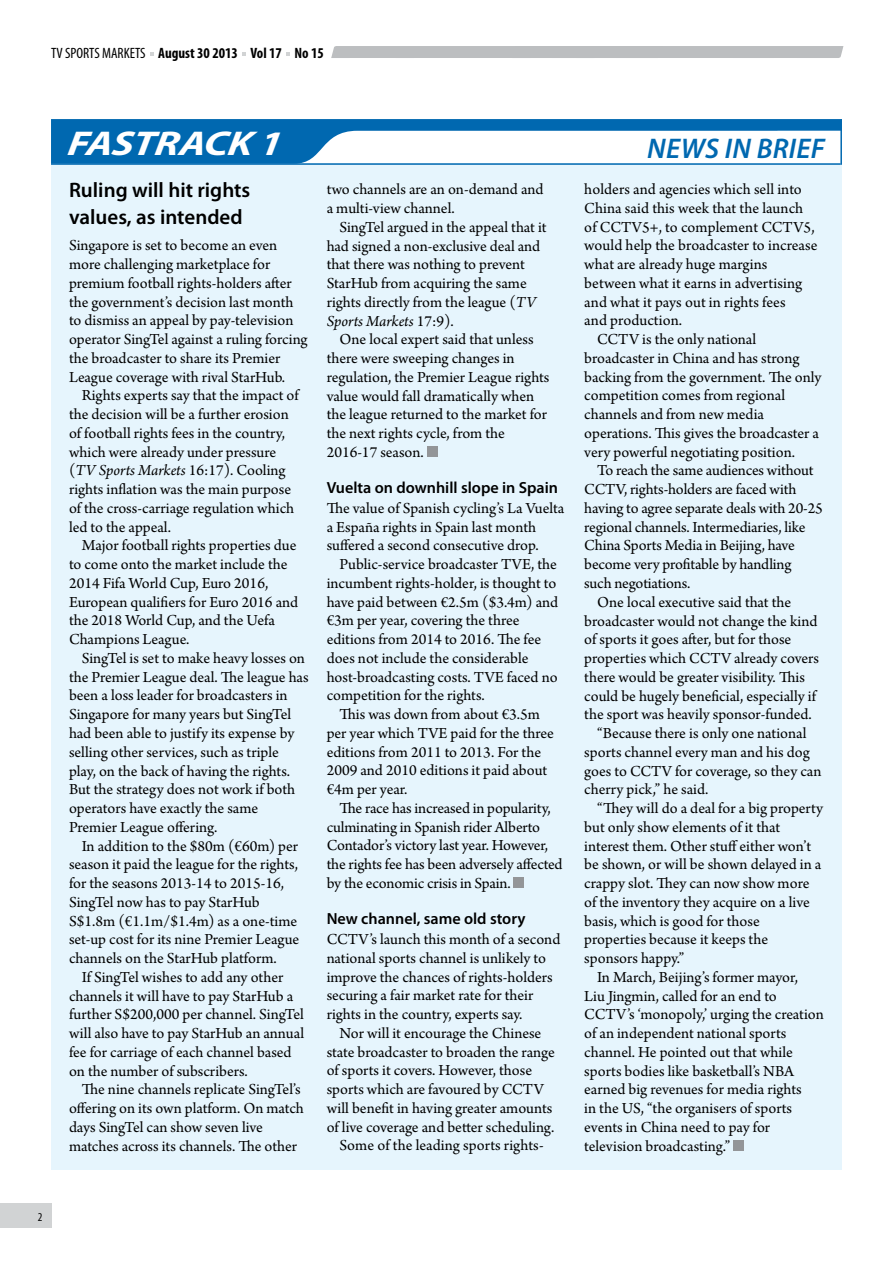
<style>
.page{position:relative;width:893px;height:1263px;background:#fff}
.page>*{position:absolute;margin:0;border:0;box-sizing:border-box;transform-origin:0 0}
.t1{font:italic 700 34.5px "Myriad Pro";letter-spacing:-.01em;color:#fff;scale:1.22 1}
.t2{font:italic 600 28.5px "Myriad Pro";letter-spacing:.01em;color:#0068b0}
.t3{font:600 21px/27px "Myriad Pro";color:#000}
.t4{font:16.2px/18.8px "Arno Pro";color:#000}
.t5{font:600 16.2px "Myriad Pro";color:#000}
.t6{font:700 condensed 15px "Myriad Pro";color:#000}
.t7{font:condensed 12px "Myriad Pro";color:#000}
.s1{font-weight:400}
.s2{font-style:italic}
</style>
<div class="page">
<div style="left:0;top:1204px;width:51px;height:24px;background:#d1d3d4"></div>
<div style="left:331px;top:46px;width:512px;height:12px;background:#bcbec0"></div>
<div style="left:51px;top:163px;width:791px;height:1006px;background:#e6f5fd"></div>
<div style="left:427px;top:446px;width:11px;height:11px;background:#939598"></div>
<div style="left:513px;top:877px;width:11px;height:11px;background:#939598"></div>
<div style="left:733px;top:1140px;width:11px;height:10px;background:#939598"></div>
<svg style="left:51px;top:119px;width:789px;height:44px"></svg>
<hr style="left:51px;top:163px;width:789px;height:2px;background:#0068b0">
<hr style="left:840px;top:119px;width:2px;height:46px;background:#0068b0">
<p class="t6" style="left:51px;top:44px;width:274px"><span class="s1">TV SPORTS MARKETS</span> August 30 2013 Vol 17 No 15</p>
<p class="t7" style="left:38px;top:1209px;width:6px">2</p>
<h1 class="t1" style="left:67px;top:121px;width:182px">FASTRACK 1</h1>
<h2 class="t2" style="left:647px;top:130px;width:179px">NEWS IN BRIEF</h2>
<p class="t3" style="left:69px;top:176px;width:183px">Ruling will hit rights values, as intended</p>
<p class="t4" style="left:69px;top:237px;width:240px">Singapore is set to become an even more challenging marketplace for premium football rights-holders after the government’s decision last month to dismiss an appeal by pay-television operator SingTel against a ruling forcing the broadcaster to share its Premier League coverage with rival StarHub.</p>
<p class="t4" style="left:69px;top:387px;width:231px;text-indent:13px">Rights experts say that the impact of the decision will be a further erosion of football rights fees in the country, which were already under pressure (<span class="s2">TV Sports Markets</span> 16:17). Cooling rights inflation was the main purpose of the cross-carriage regulation which led to the appeal.</p>
<p class="t4" style="left:69px;top:537px;width:231px;text-indent:13px">Major football rights properties due to come onto the market include the<br>2014 Fifa World Cup, Euro 2016,<br>European qualifiers for Euro 2016 and the 2018 World Cup, and the Uefa<br>Champions League.</p>
<p class="t4" style="left:69px;top:649px;width:241px;text-indent:13px">SingTel is set to make heavy losses on the Premier League deal. The league has been a loss leader for broadcasters in Singapore for many years but SingTel had been able to justify its expense by selling other services, such as triple play, on the back of having the rights.<br>But the strategy does not work if both operators have exactly the same Premier League offering.</p>
<p class="t4" style="left:69px;top:837px;width:232px;text-indent:13px">In addition to the $80m (€60m) per season it paid the league for the rights, for the seasons 2013-14 to 2015-16, SingTel now has to pay StarHub S$1.8m (€1.1m/$1.4m) as a one-time set-up cost for its nine Premier League channels on the StarHub platform.</p>
<p class="t4" style="left:69px;top:968px;width:237px;text-indent:13px">If SingTel wishes to add any other channels it will have to pay StarHub a further S$200,000 per channel. SingTel will also have to pay StarHub an annual fee for carriage of each channel based on the number of subscribers.</p>
<p class="t4" style="left:69px;top:1081px;width:236px;text-indent:13px">The nine channels replicate SingTel’s offering on its own platform. On match days SingTel can show seven live matches across its channels. The other</p>
<p class="t4" style="left:327px;top:181px;width:218px">two channels are an on-demand and a multi-view channel.</p>
<p class="t4" style="left:327px;top:218px;width:221px;text-indent:13px">SingTel argued in the appeal that it had signed a non-exclusive deal and that there was nothing to prevent<br>StarHub from acquiring the same rights directly from the league (<span class="s2">TV<br>Sports Markets</span> 17:9).</p>
<p class="t4" style="left:327px;top:331px;width:224px;text-indent:13px">One local expert said that unless there were sweeping changes in regulation, the Premier League rights value would fall dramatically when the league returned to the market for the next rights cycle, from the<br>2016-17 season.</p>
<p class="t5" style="left:327px;top:477px;width:233px">Vuelta on downhill slope in Spain</p>
<p class="t4" style="left:327px;top:499px;width:239px">The value of Spanish cycling’s La Vuelta a España rights in Spain last month suffered a second consecutive drop.</p>
<p class="t4" style="left:327px;top:556px;width:233px;text-indent:13px">Public-service broadcaster TVE, the incumbent rights-holder, is thought to have paid between €2.5m ($3.4m) and €3m per year, covering the three editions from 2014 to 2016. The fee does not include the considerable host-broadcasting costs. TVE faced no competition for the rights.</p>
<p class="t4" style="left:327px;top:706px;width:229px;text-indent:13px">This was down from about €3.5m per year which TVE paid for the three editions from 2011 to 2013. For the<br>2009 and 2010 editions it paid about €4m per year.</p>
<p class="t4" style="left:327px;top:799px;width:237px;text-indent:13px">The race has increased in popularity, culminating in Spanish rider Alberto Contador’s victory last year. However, the rights fee has been adversely affected by the economic crisis in Spain.</p>
<p class="t5" style="left:327px;top:908px;width:200px">New channel, same old story</p>
<p class="t4" style="left:327px;top:931px;width:235px">CCTV’s launch this month of a second national sports channel is unlikely to improve the chances of rights-holders securing a fair market rate for their rights in the country, experts say.</p>
<p class="t4" style="left:339px;top:1024px;width:203px">Nor will it encourage the Chinese</p>
<p class="t4" style="left:327px;top:1043px;width:230px">state broadcaster to broaden the range</p>
<p class="t4" style="left:327px;top:1062px;width:207px">of sports it covers. However, those</p>
<p class="t4" style="left:327px;top:1081px;width:219px">sports which are favoured by CCTV</p>
<p class="t4" style="left:327px;top:1099px;width:227px">will benefit in having greater amounts</p>
<p class="t4" style="left:327px;top:1118px;width:229px">of live coverage and better scheduling.</p>
<p class="t4" style="left:339px;top:1137px;width:206px">Some of the leading sports rights-</p>
<p class="t4" style="left:584px;top:181px;width:219px">holders and agencies which sell into</p>
<p class="t4" style="left:584px;top:199px;width:220px">China said this week that the launch</p>
<p class="t4" style="left:584px;top:218px;width:232px">of CCTV5+, to complement CCTV5,</p>
<p class="t4" style="left:584px;top:237px;width:235px">would help the broadcaster to increase</p>
<p class="t4" style="left:584px;top:256px;width:185px">what are already huge margins</p>
<p class="t4" style="left:584px;top:274px;width:219px">between what it earns in advertising</p>
<p class="t4" style="left:584px;top:293px;width:203px">and what it pays out in rights fees</p>
<p class="t4" style="left:584px;top:312px;width:99px">and production.</p>
<p class="t4" style="left:597px;top:331px;width:161px">CCTV is the only national</p>
<p class="t4" style="left:584px;top:349px;width:217px">broadcaster in China and has strong</p>
<p class="t4" style="left:584px;top:368px;width:239px">backing from the government. The only</p>
<p class="t4" style="left:584px;top:387px;width:202px">competition comes from regional</p>
<p class="t4" style="left:584px;top:406px;width:181px">channels and from new media</p>
<p class="t4" style="left:584px;top:425px;width:236px">operations. This gives the broadcaster a</p>
<p class="t4" style="left:584px;top:443px;width:212px">very powerful negotiating position.</p>
<p class="t4" style="left:597px;top:462px;width:218px">To reach the same audiences without</p>
<p class="t4" style="left:584px;top:481px;width:213px">CCTV, rights-holders are faced with</p>
<p class="t4" style="left:584px;top:500px;width:240px">having to agree separate deals with 20-25</p>
<p class="t4" style="left:584px;top:518px;width:223px">regional channels. Intermediaries, like</p>
<p class="t4" style="left:584px;top:537px;width:212px">China Sports Media in Beijing, have</p>
<p class="t4" style="left:584px;top:556px;width:209px">become very profitable by handling</p>
<p class="t4" style="left:584px;top:575px;width:108px">such negotiations.</p>
<p class="t4" style="left:597px;top:593px;width:196px">One local executive said that the</p>
<p class="t4" style="left:584px;top:612px;width:235px">broadcaster would not change the kind</p>
<p class="t4" style="left:584px;top:631px;width:208px">of sports it goes after, but for those</p>
<p class="t4" style="left:584px;top:650px;width:236px">properties which CCTV already covers</p>
<p class="t4" style="left:584px;top:668px;width:222px">there would be greater visibility. This</p>
<p class="t4" style="left:584px;top:687px;width:233px">could be hugely beneficial, especially if</p>
<p class="t4" style="left:584px;top:706px;width:229px">the sport was heavily sponsor-funded.</p>
<p class="t4" style="left:597px;top:725px;width:211px">“Because there is only one national</p>
<p class="t4" style="left:584px;top:743px;width:227px">sports channel every man and his dog</p>
<p class="t4" style="left:584px;top:762px;width:239px">goes to CCTV for coverage, so they can</p>
<p class="t4" style="left:584px;top:781px;width:126px">cherry pick,” he said.</p>
<p class="t4" style="left:597px;top:800px;width:227px">“They will do a deal for a big property</p>
<p class="t4" style="left:584px;top:818px;width:197px">but only show elements of it that</p>
<p class="t4" style="left:584px;top:837px;width:228px">interest them. Other stuff either won’t</p>
<p class="t4" style="left:584px;top:856px;width:239px">be shown, or will be shown delayed in a</p>
<p class="t4" style="left:584px;top:875px;width:227px">crappy slot. They can now show more</p>
<p class="t4" style="left:584px;top:893px;width:227px">of the inventory they acquire on a live</p>
<p class="t4" style="left:584px;top:912px;width:177px">basis, which is good for those</p>
<p class="t4" style="left:584px;top:931px;width:185px">properties because it keeps the</p>
<p class="t4" style="left:584px;top:950px;width:101px">sponsors happy.”</p>
<p class="t4" style="left:597px;top:968px;width:203px">In March, Beijing’s former mayor,</p>
<p class="t4" style="left:584px;top:987px;width:194px">Liu Jingmin, called for an end to</p>
<p class="t4" style="left:584px;top:1006px;width:241px">CCTV’s ‘monopoly,’ urging the creation</p>
<p class="t4" style="left:584px;top:1025px;width:204px">of an independent national sports</p>
<p class="t4" style="left:584px;top:1043px;width:210px">channel. He pointed out that while</p>
<p class="t4" style="left:584px;top:1062px;width:211px">sports bodies like basketball’s NBA</p>
<p class="t4" style="left:584px;top:1081px;width:219px">earned big revenues for media rights</p>
<p class="t4" style="left:584px;top:1100px;width:209px">in the US, “the organisers of sports</p>
<p class="t4" style="left:584px;top:1118px;width:187px">events in China need to pay for</p>
<p class="t4" style="left:584px;top:1137px;width:147px">television broadcasting.”</p>
</div>
